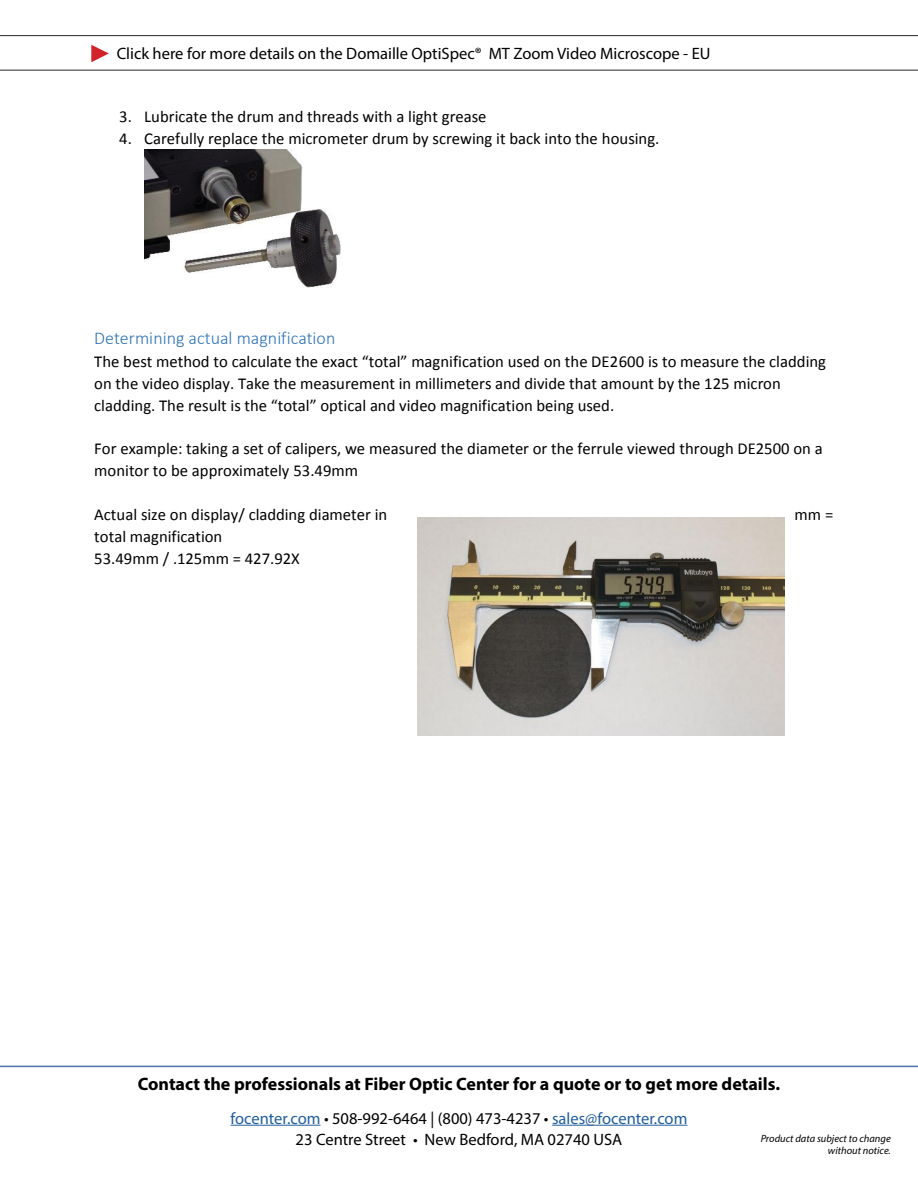
<style>
.page{position:relative;width:918px;height:1188px;background:#fff}
.page>*{position:absolute;margin:0;border:0;box-sizing:border-box;transform-origin:0 0}
.t1{font:700 18px "Myriad Pro";color:#000}
.t2{font:300 18px "Calibri";color:#2e74b5}
.t3{font:16.65px/22px "Calibri";color:#000}
.t4{font:16.5px "Myriad Pro";color:#000}
.t5{font:16.5px "Myriad Pro";color:#215e9e}
.t6{font:italic 10.5px/12.6px "Myriad Pro";color:#000;text-align:right}
.s1{color:#000}
</style>
<div class="page">
<hr style="left:231px;top:1125px;width:90px;height:1px;background:#215e9e">
<hr style="left:552px;top:1125px;width:135px;height:1px;background:#215e9e">
<hr style="left:0;top:1066px;width:918px;height:1px;background:#4f70a8">
<hr style="left:0;top:70px;width:918px;height:1px;background:#262626">
<svg style="left:91px;top:45px;width:18px;height:17px"></svg>
<hr style="left:0;top:35px;width:918px;height:1px;background:#262626">
<img style="left:144px;top:150px;width:197px;height:138px">
<img style="left:417px;top:518px;width:367px;height:218px">
<p class="t4" style="left:117px;top:43px;width:595px">Click here for more details on the Domaille OptiSpec® MT Zoom Video Microscope - EU</p>
<p class="t3" style="left:119px;top:105px;width:369px">3. Lubricate the drum and threads with a light grease</p>
<p class="t3" style="left:119px;top:127px;width:542px">4. Carefully replace the micrometer drum by screwing it back into the housing.</p>
<p class="t2" style="left:94px;top:327px;width:243px">Determining actual magnification</p>
<p class="t3" style="left:94px;top:350px;width:733px">The best method to calculate the exact “total” magnification used on the DE2600 is to measure the cladding on the video display. Take the measurement in millimeters and divide that amount by the 125 micron cladding. The result is the “total” optical and video magnification being used.</p>
<p class="t3" style="left:94px;top:438px;width:730px">For example: taking a set of calipers, we measured the diameter or the ferrule viewed through DE2500 on a monitor to be approximately 53.49mm</p>
<p class="t3" style="left:94px;top:504px;width:294px">Actual size on display/ cladding diameter in</p>
<p class="t3" style="left:795px;top:504px;width:40px">mm =</p>
<p class="t3" style="left:94px;top:526px;width:207px">total magnification<br>53.49mm / .125mm = 427.92X</p>
<p class="t1" style="left:138px;top:1072px;width:644px">Contact the professionals at Fiber Optic Center for a quote or to get more details.</p>
<p class="t5" style="left:231px;top:1108px;width:458px">focenter.com <span class="s1">• 508-992-6464 | (800) 473-4237 •</span> sales@focenter.com</p>
<p class="t4" style="left:296px;top:1129px;width:328px">23 Centre Street • New Bedford, MA 02740 USA</p>
<p class="t6" style="left:761px;top:1132px;width:132px">Product data subject to change without notice.</p>
</div>
